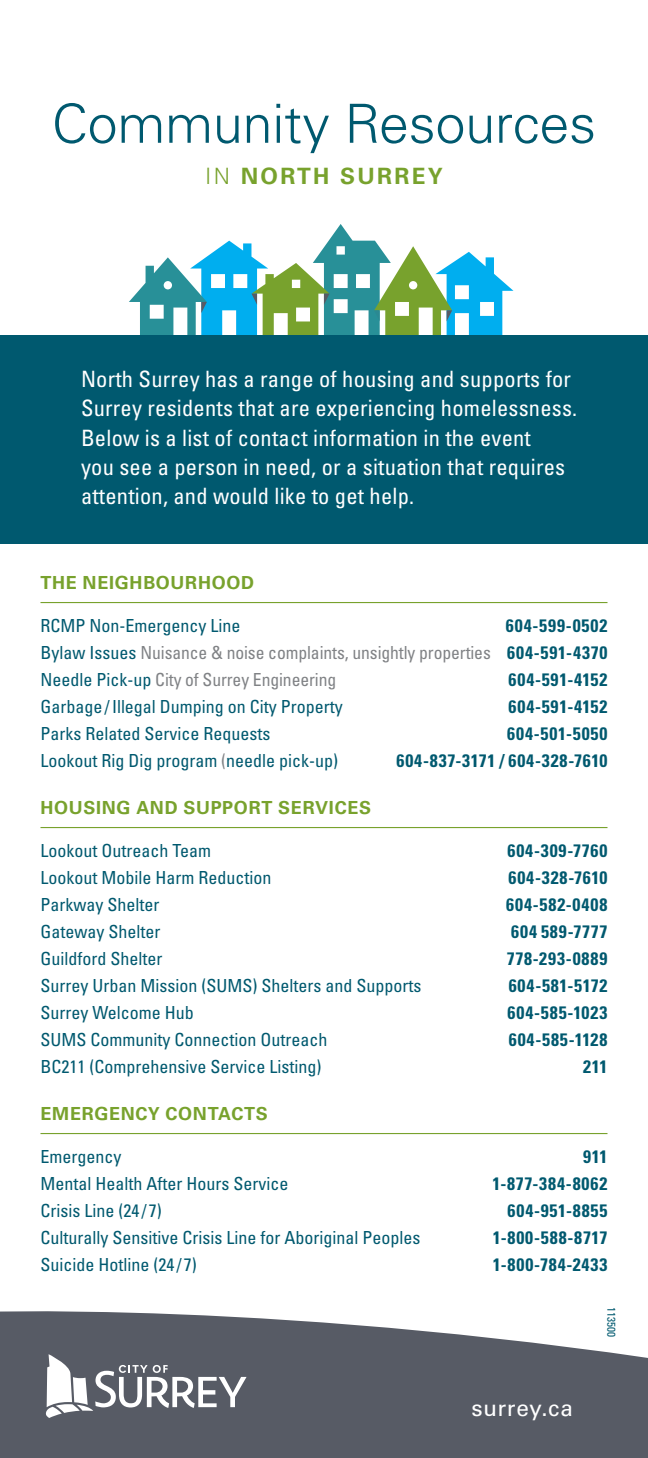
<style>
.page{position:relative;width:648px;height:1458px;background:#fff}
.page>*{position:absolute;margin:0;border:0;box-sizing:border-box;transform-origin:0 0}
.t1{font:300 54px "Univers LT Std";letter-spacing:-.005em;color:#00596f}
.t2{font:condensed 22.5px/29.2px "Univers LT Std";letter-spacing:.01em;color:#fff}
.t3{font:700 22.5px "Univers LT Std";letter-spacing:.1em;color:#78a22d}
.t4{font:22.5px "Univers LT Std";letter-spacing:.03em;color:#fff}
.t5{font:condensed 18px "Univers LT Std";color:#00596f}
.t6{font:700 condensed 18px "Univers LT Std";letter-spacing:.05em;color:#00596f}
.t7{font:condensed 18px/27px "Univers LT Std";letter-spacing:-.005em;color:#808285;text-align:justify}
.t8{font:700 18px "Univers LT Std";letter-spacing:.04em;color:#78a22d}
.t9{font:condensed 11.25px "Univers LT Std";color:#00596f}
.s1{font-weight:300}
.s2{font-weight:700;color:#00596f}
.s3{color:#00596f}
.s4{color:#808285}
</style>
<div class="page">
<svg style="left:129px;top:224px;width:384px;height:111px"></svg>
<hr style="left:40px;top:602px;width:568px;height:1px;background:#78a22d">
<hr style="left:40px;top:827px;width:568px;height:1px;background:#78a22d">
<hr style="left:40px;top:1133px;width:568px;height:1px;background:#78a22d">
<svg style="left:0;top:1311px;width:648px;height:147px;background:#6b6f77"></svg>
<div style="left:0;top:335px;width:648px;height:209px;background:#00596f"></div>
<svg style="left:46px;top:1354px;width:201px;height:64px"></svg>
<h1 class="t1" style="left:52px;top:91px;width:546px">Community Resources</h1>
<p class="t3" style="left:205px;top:162px;width:239px"><span class="s1">IN</span> NORTH SURREY</p>
<p class="t2" style="left:81px;top:364px;width:498px">North Surrey has a range of housing and supports for Surrey residents that are experiencing homelessness.<br>Below is a list of contact information in the event<br>you see a person in need, or a situation that requires attention, and would like to get help.</p>
<p class="t8" style="left:40px;top:572px;width:215px">THE NEIGHBOURHOOD</p>
<p class="t5" style="left:40px;top:614px;width:201px">RCMP Non-Emergency Line</p>
<p class="t7" style="left:40px;top:612px;width:569px;text-indent:465px"><span class="s2">604-599-0502<br></span><span class="s3">Bylaw Issues</span> Nuisance &amp; noise complaints, unsightly properties <span class="s2">604-591-4370<br></span><span class="s3">Needle Pick-up</span> City of Surrey Engineering</p>
<p class="t6" style="left:508px;top:669px;width:101px">604-591-4152</p>
<p class="t5" style="left:41px;top:695px;width:304px">Garbage /Illegal Dumping on City Property</p>
<p class="t6" style="left:508px;top:696px;width:101px">604-591-4152</p>
<p class="t5" style="left:41px;top:722px;width:231px">Parks Related Service Requests</p>
<p class="t6" style="left:507px;top:723px;width:102px">604-501-5050</p>
<p class="t5" style="left:41px;top:749px;width:299px">Lookout Rig Dig program <span class="s4">(</span>needle pick-up)</p>
<p class="t6" style="left:396px;top:750px;width:213px">604-837-3171 / 604-328-7610</p>
<p class="t8" style="left:41px;top:797px;width:332px">HOUSING AND SUPPORT SERVICES</p>
<p class="t5" style="left:41px;top:839px;width:172px">Lookout Outreach Team</p>
<p class="t6" style="left:507px;top:840px;width:102px">604-309-7760</p>
<p class="t5" style="left:41px;top:866px;width:232px">Lookout Mobile Harm Reduction</p>
<p class="t6" style="left:508px;top:867px;width:101px">604-328-7610</p>
<p class="t5" style="left:41px;top:893px;width:120px">Parkway Shelter</p>
<p class="t6" style="left:506px;top:894px;width:103px">604-582-0408</p>
<p class="t5" style="left:41px;top:920px;width:121px">Gateway Shelter</p>
<p class="t6" style="left:511px;top:921px;width:98px">604 589-7777</p>
<p class="t5" style="left:41px;top:947px;width:123px">Guildford Shelter</p>
<p class="t6" style="left:507px;top:948px;width:102px">778-293-0889</p>
<p class="t5" style="left:41px;top:974px;width:382px">Surrey Urban Mission (SUMS) Shelters and Supports</p>
<p class="t6" style="left:509px;top:975px;width:100px">604-581-5172</p>
<p class="t5" style="left:41px;top:1001px;width:155px">Surrey Welcome Hub</p>
<p class="t6" style="left:508px;top:1002px;width:101px">604-585-1023</p>
<p class="t5" style="left:41px;top:1028px;width:288px">SUMS Community Connection Outreach</p>
<p class="t6" style="left:509px;top:1029px;width:100px">604-585-1128</p>
<p class="t5" style="left:41px;top:1055px;width:282px">BC211 (Comprehensive Service Listing)</p>
<p class="t6" style="left:583px;top:1056px;width:26px">211</p>
<p class="t8" style="left:41px;top:1103px;width:229px">EMERGENCY CONTACTS</p>
<p class="t5" style="left:41px;top:1145px;width:82px">Emergency</p>
<p class="t6" style="left:583px;top:1146px;width:26px">911</p>
<p class="t5" style="left:41px;top:1172px;width:249px">Mental Health After Hours Service</p>
<p class="t6" style="left:492px;top:1173px;width:117px">1-877-384-8062</p>
<p class="t5" style="left:41px;top:1199px;width:123px">Crisis Line (24 / 7)</p>
<p class="t6" style="left:507px;top:1200px;width:102px">604-951-8855</p>
<p class="t5" style="left:41px;top:1226px;width:381px">Culturally Sensitive Crisis Line for Aboriginal Peoples</p>
<p class="t6" style="left:493px;top:1227px;width:116px">1-800-588-8717</p>
<p class="t5" style="left:41px;top:1253px;width:158px">Suicide Hotline (24 / 7)</p>
<p class="t6" style="left:493px;top:1254px;width:116px">1-800-784-2433</p>
<p class="t4" style="left:471px;top:1395px;width:103px">surrey.ca</p>
<p class="t9" style="left:619px;top:1307px;width:31px;rotate:90deg">113500</p>
</div>
